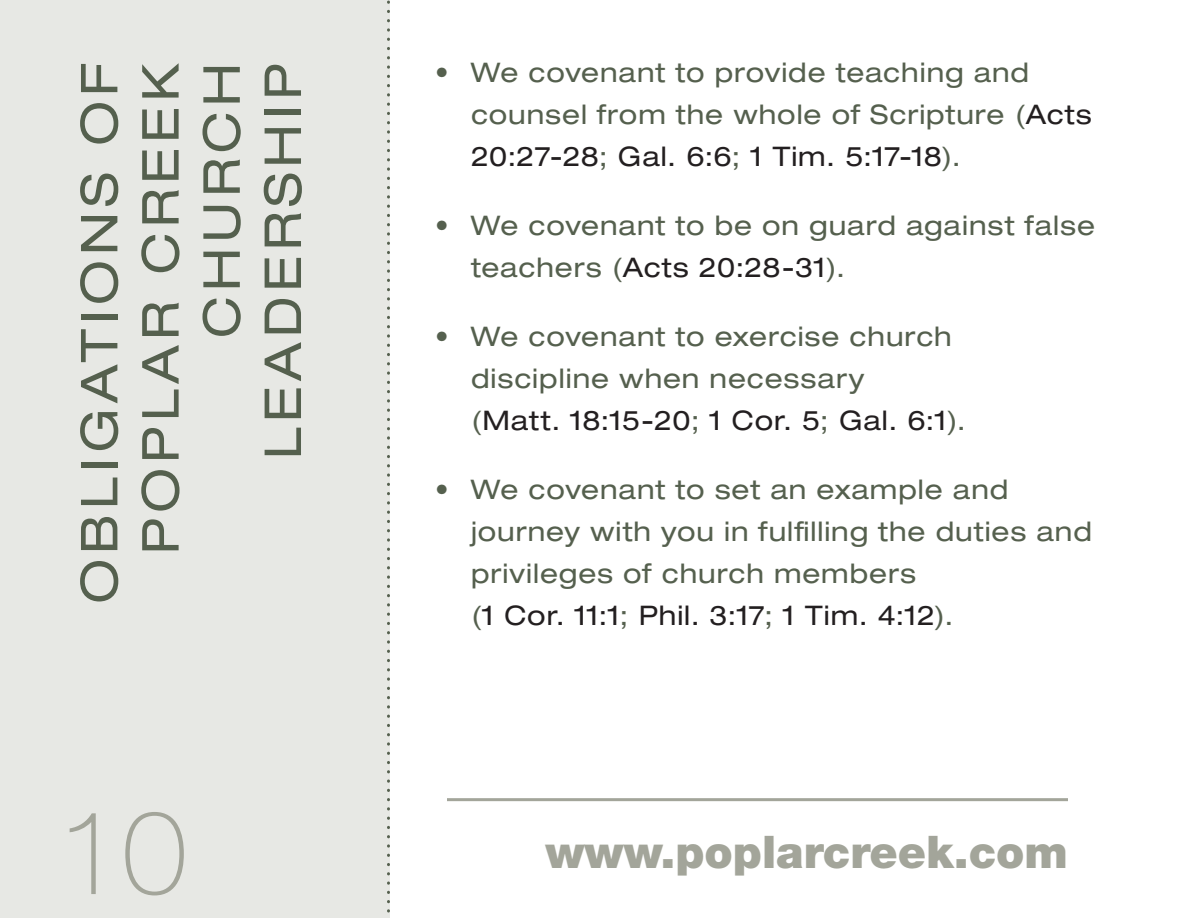
<style>
.page{position:relative;width:1188px;height:918px;background:#fff}
.page>*{position:absolute;margin:0;border:0;box-sizing:border-box;transform-origin:0 0}
.t1{font:100 117px "Helvetica Neue LT Std";color:#a3a59a}
.t2{font:expanded 51px/61.2px "Helvetica Neue LT Std";letter-spacing:.1em;color:#55604e;text-align:right}
.t3{font:900 45px "Helvetica Neue LT Std";color:#a3a59a}
.t4{font:expanded 27px/42px "Helvetica Neue LT Std";letter-spacing:.035em;color:#55604e}
.s1{color:#231f20}
</style>
<div class="page">
<div style="left:0;top:0;width:390px;height:918px;background:#e7e8e4"></div>
<svg style="left:387px;top:0;width:3px;height:913px"></svg>
<hr style="left:447px;top:798px;width:621px;height:3px;background:#a3a59a">
<p class="t2" style="left:68px;top:603px;width:542px;rotate:-90deg">OBLIGATIONS OF<br>POPLAR CREEK<br>CHURCH<br>LEADERSHIP</p>
<p class="t4" style="left:471px;top:51px;width:622px;text-indent:-36px">• We covenant to provide teaching and counsel from the whole of Scripture (<span class="s1">Acts<br>20:27-28</span>; <span class="s1">Gal. 6:6</span>; <span class="s1">1 Tim. 5:17-18</span>).</p>
<p class="t4" style="left:471px;top:204px;width:626px;text-indent:-36px">• We covenant to be on guard against false teachers (<span class="s1">Acts 20:28-31</span>).</p>
<p class="t4" style="left:471px;top:315px;width:496px;text-indent:-36px">• We covenant to exercise church discipline when necessary<br>(<span class="s1">Matt. 18:15-20</span>; <span class="s1">1 Cor. 5</span>; <span class="s1">Gal. 6:1</span>).</p>
<p class="t4" style="left:471px;top:468px;width:622px;text-indent:-36px">• We covenant to set an example and journey with you in fulfilling the duties and privileges of church members<br>(<span class="s1">1 Cor. 11:1</span>; <span class="s1">Phil. 3:17</span>; <span class="s1">1 Tim. 4:12</span>).</p>
<h1 class="t1" style="left:57px;top:786px;width:132px">10</h1>
<h3 class="t3" style="left:545px;top:825px;width:524px">www.poplarcreek.com</h3>
</div>
